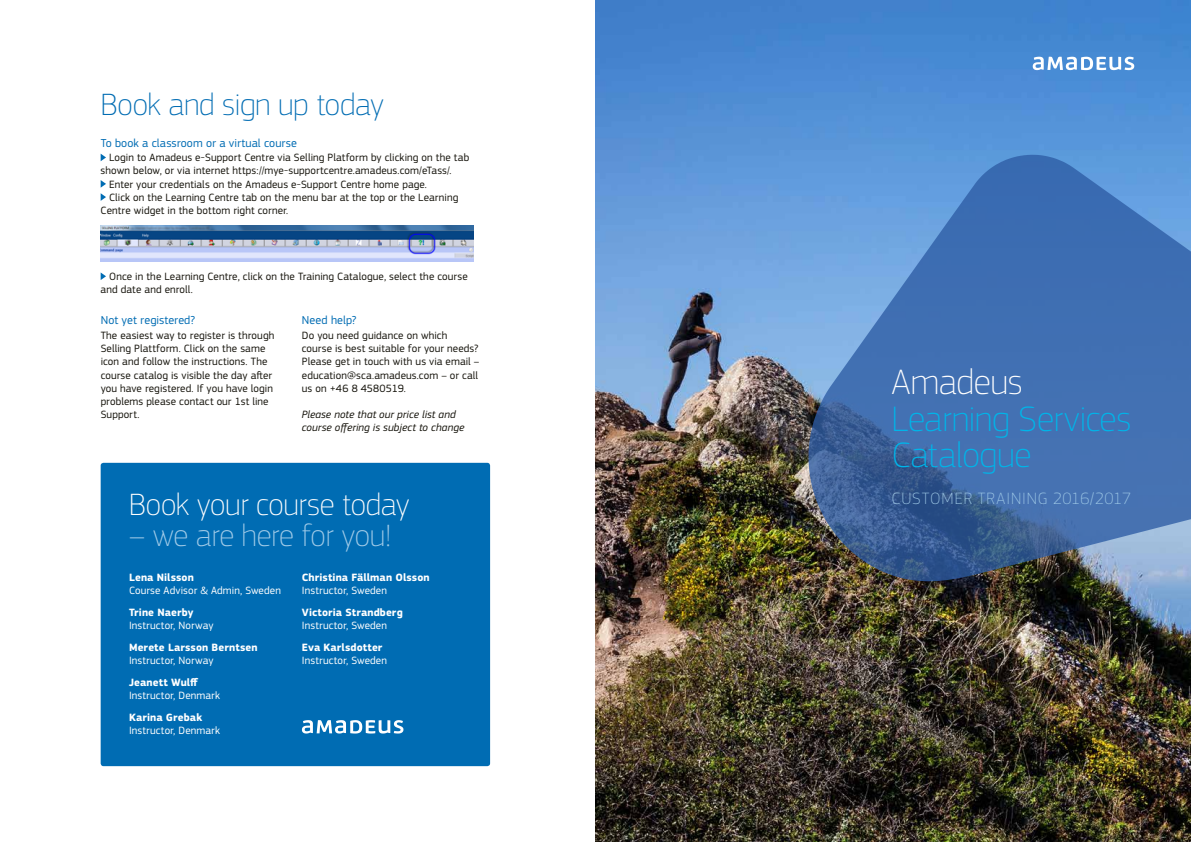
<style>
.page{position:relative;width:1191px;height:842px;background:#fff}
.page>*{position:absolute;margin:0;border:0;box-sizing:border-box;transform-origin:0 0}
.t1{font:100 36.7px/36.7px "Amadeus";letter-spacing:-.01em;color:#00b5e9}
.t2{font:100 36.7px "Amadeus";letter-spacing:-.01em;color:#fff}
.t3{font:100 32px "Amadeus";letter-spacing:-.005em;color:#fff}
.t4{font:100 32px "Amadeus";letter-spacing:-.005em;color:#006cb3}
.t5{font:100 32px "Amadeus";letter-spacing:-.015em;color:#a1cbe8}
.t6{font:100 17px "Amadeus";letter-spacing:.05em;color:#a1cbe8}
.t7{font:12px "Amadeus";letter-spacing:.005em;color:#006cb3}
.t8{font:11px/13.2px "Amadeus";letter-spacing:.01em;color:#15130b}
.t9{font:11px "Amadeus";letter-spacing:.01em;color:#fff}
.t10{font:700 11px "Amadeus";letter-spacing:.01em;color:#fff}
.t11{font:italic 11px/13.2px "Amadeus";letter-spacing:.005em;color:#15130b}
</style>
<div class="page">
<img style="left:595px;top:0;width:596px;height:842px">
<svg style="left:808px;top:155px;width:383px;height:426px;background:#4a76b2"></svg>
<div style="left:101px;top:463px;width:389px;height:303px;background:#006cb3;border-radius:3px"></div>
<svg style="left:1032px;top:57px;width:102px;height:13px"></svg>
<svg style="left:302px;top:720px;width:101px;height:13px"></svg>
<svg style="left:101px;top:154px;width:5px;height:7px"></svg>
<svg style="left:101px;top:180px;width:5px;height:21px"></svg>
<svg style="left:101px;top:272px;width:5px;height:8px"></svg>
<img style="left:101px;top:225px;width:372px;height:36px">
<h2 class="t4" style="left:101px;top:85px;width:285px">Book and sign up today</h2>
<p class="t7" style="left:101px;top:136px;width:198px">To book a classroom or a virtual course</p>
<p class="t8" style="left:109px;top:151px;width:362px">Login to Amadeus e-Support Centre via Selling Platform by clicking on the tab</p>
<p class="t8" style="left:101px;top:164px;width:352px">shown below, or via internet https://mye-supportcentre.amadeus.com/eTass/.</p>
<p class="t8" style="left:109px;top:177px;width:319px">Enter your credentials on the Amadeus e-Support Centre home page.</p>
<p class="t8" style="left:109px;top:191px;width:351px">Click on the Learning Centre tab on the menu bar at the top or the Learning</p>
<p class="t8" style="left:101px;top:204px;width:189px">Centre widget in the bottom right corner.</p>
<p class="t8" style="left:101px;top:270px;width:368px;text-indent:8px">Once in the Learning Centre, click on the Training Catalogue, select the course and date and enroll.</p>
<p class="t7" style="left:101px;top:313px;width:96px">Not yet registered?</p>
<p class="t8" style="left:101px;top:329px;width:175px">The easiest way to register is through Selling Plattform. Click on the same icon and follow the instructions. The course catalog is visible the day after you have registered. If you have login problems please contact our 1st line Support.</p>
<p class="t7" style="left:302px;top:313px;width:56px">Need help?</p>
<p class="t8" style="left:302px;top:329px;width:179px">Do you need guidance on which course is best suitable for your needs?<br>Please get in touch with us via email – education@sca.amadeus.com – or call us on +46 8 4580519.</p>
<p class="t11" style="left:302px;top:408px;width:164px">Please note that our price list and course offering is subject to change</p>
<h2 class="t3" style="left:129px;top:486px;width:282px">Book your course today</h2>
<h2 class="t5" style="left:129px;top:517px;width:264px">– we are here for you!</h2>
<p class="t10" style="left:129px;top:571px;width:66px">Lena Nilsson</p>
<p class="t9" style="left:129px;top:584px;width:153px">Course Advisor &amp; Admin, Sweden</p>
<p class="t10" style="left:129px;top:606px;width:66px">Trine Naerby</p>
<p class="t9" style="left:129px;top:619px;width:86px">Instructor, Norway</p>
<p class="t10" style="left:129px;top:640px;width:130px">Merete Larsson Berntsen</p>
<p class="t9" style="left:129px;top:654px;width:86px">Instructor, Norway</p>
<p class="t10" style="left:129px;top:675px;width:71px">Jeanett Wulff</p>
<p class="t9" style="left:129px;top:689px;width:93px">Instructor, Denmark</p>
<p class="t10" style="left:129px;top:710px;width:75px">Karina Grebak</p>
<p class="t9" style="left:129px;top:724px;width:93px">Instructor, Denmark</p>
<p class="t10" style="left:302px;top:571px;width:129px">Christina Fällman Olsson</p>
<p class="t9" style="left:302px;top:584px;width:87px">Instructor, Sweden</p>
<p class="t10" style="left:302px;top:606px;width:102px">Victoria Strandberg</p>
<p class="t9" style="left:302px;top:619px;width:87px">Instructor, Sweden</p>
<p class="t10" style="left:302px;top:640px;width:82px">Eva Karlsdotter</p>
<p class="t9" style="left:302px;top:654px;width:87px">Instructor, Sweden</p>
<h1 class="t2" style="left:891px;top:360px;width:133px">Amadeus</h1>
<h1 class="t1" style="left:891px;top:400px;width:241px">Learning Services<br>Catalogue</h1>
<h3 class="t6" style="left:891px;top:489px;width:241px">CUSTOMER TRAINING 2016/2017</h3>
</div>
